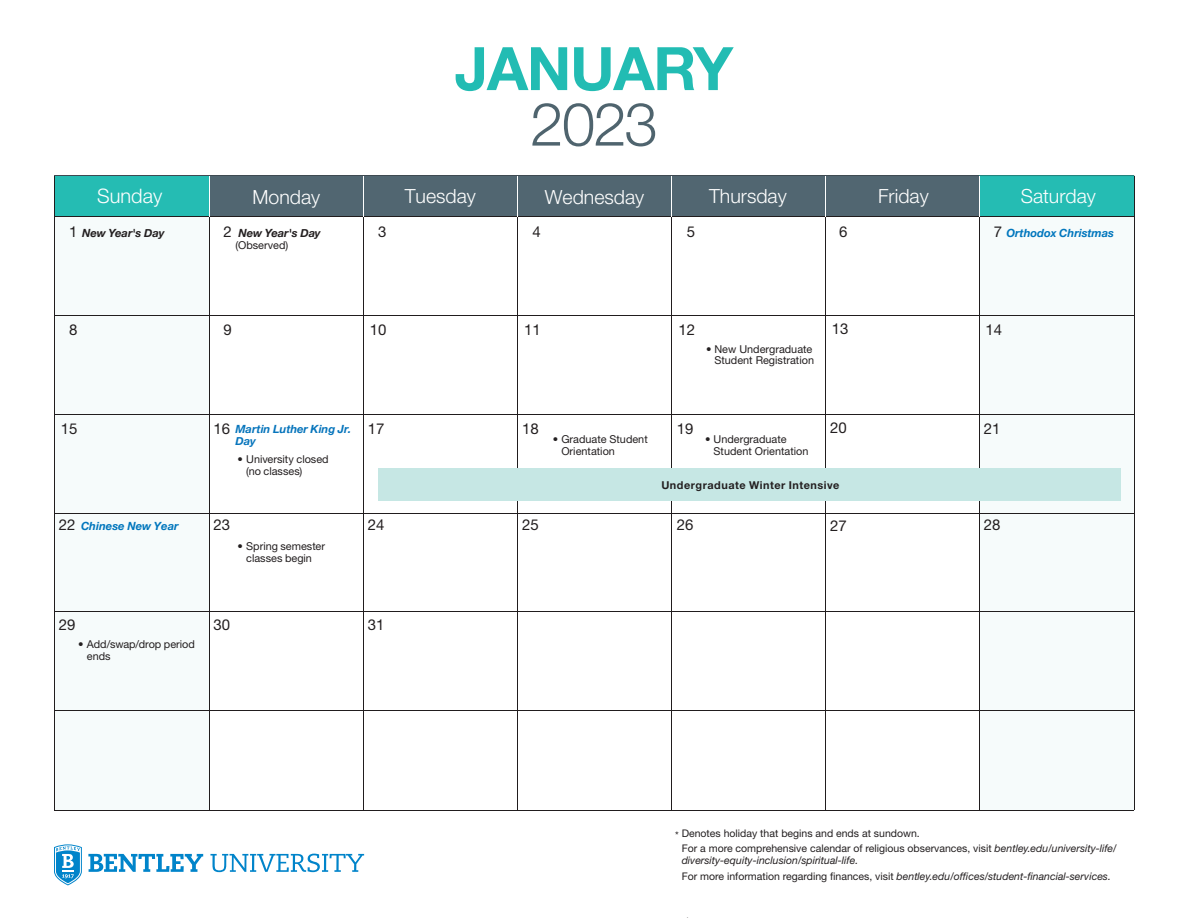
<style>
.page{position:relative;width:1188px;height:918px;background:#fff}
.page>*{position:absolute;margin:0;border:0;box-sizing:border-box;transform-origin:0 0}
.t1{font:700 60px "Helvetica Neue LT Std";letter-spacing:-.02em;color:#22bcb3}
.t2{font:300 60px "Helvetica Neue LT Std";color:#4f646e}
.t3{font:300 19.95px "Helvetica Neue";color:#fff}
.t4{font:300 19.5px "Helvetica Neue";color:#fff}
.t5{font:15px "Helvetica Neue LT Std";color:#231f20}
.t6{font:italic 700 11.25px "Helvetica Neue";color:#0076bd}
.t7{font:italic 700 11.25px "Helvetica Neue";letter-spacing:-.005em;color:#231f20}
.t8{font:italic 700 11.25px/12px "Helvetica Neue";letter-spacing:-.005em;color:#0775bc}
.t9{font:10.8px/12px "Helvetica Neue LT Std";color:#231f20}
.t10{font:700 10.8px "Helvetica Neue LT Std";letter-spacing:.045em;color:#231f20}
.t11{font:italic 10.5px/15.3px "Helvetica Neue LT Std";color:#231f20}
.t12{font:10.5px/15.3px "Helvetica Neue LT Std";color:#231f20}
.s1{font-style:italic}
.s2{font-style:normal}
</style>
<div class="page">
<div style="left:54px;top:176px;width:1080px;height:41px;background:#516671"></div>
<div style="left:980px;top:315px;width:154px;height:297px;background:#f6fbfb"></div>
<div style="left:980px;top:190px;width:154px;height:27px;background:#211d1e"></div>
<div style="left:54px;top:176px;width:155px;height:41px;background:#25bcb3"></div>
<div style="left:979px;top:176px;width:155px;height:40px;background:#25bcb3"></div>
<hr style="left:54px;top:316px;width:1080px;height:1px;background:#211d1e">
<hr style="left:54px;top:414px;width:1080px;height:1px;background:#211d1e">
<hr style="left:54px;top:513px;width:1080px;height:1px;background:#211d1e">
<hr style="left:54px;top:612px;width:1080px;height:1px;background:#211d1e">
<hr style="left:54px;top:710px;width:1080px;height:1px;background:#211d1e">
<hr style="left:54px;top:176px;width:1080px;height:1px;background:#211d1e">
<hr style="left:54px;top:217px;width:1080px;height:1px;background:#211d1e">
<hr style="left:209px;top:217px;width:1px;height:593px;background:#211d1e">
<hr style="left:363px;top:217px;width:1px;height:593px;background:#211d1e">
<hr style="left:517px;top:217px;width:1px;height:593px;background:#211d1e">
<hr style="left:671px;top:217px;width:1px;height:593px;background:#211d1e">
<hr style="left:825px;top:217px;width:1px;height:593px;background:#211d1e">
<hr style="left:979px;top:217px;width:1px;height:593px;background:#211d1e">
<hr style="left:54px;top:176px;width:1px;height:634px;background:#211d1e">
<hr style="left:1134px;top:176px;width:1px;height:634px;background:#211d1e">
<hr style="left:54px;top:810px;width:1080px;height:1px;background:#211d1e">
<hr style="left:209px;top:176px;width:1px;height:41px;background:#fff">
<hr style="left:363px;top:176px;width:1px;height:41px;background:#fff">
<hr style="left:517px;top:176px;width:1px;height:41px;background:#fff">
<hr style="left:671px;top:176px;width:1px;height:41px;background:#fff">
<hr style="left:825px;top:176px;width:1px;height:41px;background:#fff">
<hr style="left:979px;top:176px;width:1px;height:41px;background:#fff">
<svg style="left:88px;top:854px;width:115px;height:18px"></svg>
<svg style="left:210px;top:854px;width:154px;height:18px"></svg>
<svg style="left:54px;top:844px;width:28px;height:41px"></svg>
<div style="left:378px;top:469px;width:742px;height:32px;background:#c6e7e4"></div>
<h1 class="t1" style="left:455px;top:32px;width:280px">JANUARY</h1>
<h1 class="t2" style="left:530px;top:88px;width:129px">2023</h1>
<h2 class="t3" style="left:97px;top:180px;width:67px">Sunday</h2>
<h3 class="t4" style="left:252px;top:181px;width:69px">Monday</h3>
<h3 class="t4" style="left:405px;top:181px;width:73px">Tuesday</h3>
<h3 class="t4" style="left:545px;top:181px;width:101px">Wednesday</h3>
<h3 class="t4" style="left:709px;top:181px;width:79px">Thursday</h3>
<h3 class="t4" style="left:878px;top:181px;width:52px">Friday</h3>
<h3 class="t4" style="left:1021px;top:181px;width:77px">Saturday</h3>
<h3 class="t5" style="left:69px;top:222px;width:10px">1</h3>
<h3 class="t5" style="left:224px;top:222px;width:10px">2</h3>
<h3 class="t5" style="left:378px;top:222px;width:10px">3</h3>
<h3 class="t5" style="left:532px;top:222px;width:10px">4</h3>
<h3 class="t5" style="left:687px;top:222px;width:10px">5</h3>
<h3 class="t5" style="left:839px;top:223px;width:10px">6</h3>
<h3 class="t5" style="left:994px;top:222px;width:10px">7</h3>
<p class="t6" style="left:1007px;top:224px;width:109px">Orthodox Christmas</p>
<p class="t7" style="left:82px;top:224px;width:84px">New Year's Day</p>
<p class="t7" style="left:238px;top:224px;width:84px">New Year's Day</p>
<p class="t9" style="left:235px;top:239px;width:54px">(Observed)</p>
<h3 class="t5" style="left:69px;top:321px;width:10px">8</h3>
<h3 class="t5" style="left:224px;top:321px;width:10px">9</h3>
<h3 class="t5" style="left:370px;top:321px;width:18px">10</h3>
<h3 class="t5" style="left:524px;top:321px;width:18px">11</h3>
<h3 class="t5" style="left:679px;top:321px;width:18px">12</h3>
<h3 class="t5" style="left:832px;top:319px;width:18px">13</h3>
<h3 class="t5" style="left:986px;top:321px;width:18px">14</h3>
<p class="t9" style="left:706px;top:343px;width:109px;line-height:11.2px;text-align:right">• New Undergraduate<br>Student Registration</p>
<h3 class="t5" style="left:61px;top:420px;width:18px">15</h3>
<h3 class="t5" style="left:213px;top:420px;width:18px">16</h3>
<h3 class="t5" style="left:368px;top:420px;width:18px">17</h3>
<h3 class="t5" style="left:522px;top:420px;width:18px">18</h3>
<h3 class="t5" style="left:677px;top:420px;width:18px">19</h3>
<h3 class="t5" style="left:830px;top:419px;width:18px">20</h3>
<h3 class="t5" style="left:984px;top:420px;width:18px">21</h3>
<p class="t8" style="left:235px;top:424px;width:117px">Martin Luther King Jr.<br>Day</p>
<p class="t9" style="left:246px;top:453px;width:84px;text-indent:-9px">• University closed (no classes)</p>
<p class="t9" style="left:561px;top:432px;width:88px;line-height:12.8px;text-indent:-8px">• Graduate Student<br>Orientation</p>
<p class="t9" style="left:714px;top:433px;width:96px;text-indent:-8px">• Undergraduate<br>Student Orientation</p>
<p class="t10" style="left:661px;top:478px;width:179px">Undergraduate Winter Intensive</p>
<h3 class="t5" style="left:59px;top:516px;width:18px">22</h3>
<h3 class="t5" style="left:213px;top:516px;width:18px">23</h3>
<h3 class="t5" style="left:368px;top:516px;width:18px">24</h3>
<h3 class="t5" style="left:522px;top:516px;width:18px">25</h3>
<h3 class="t5" style="left:677px;top:516px;width:18px">26</h3>
<h3 class="t5" style="left:830px;top:517px;width:18px">27</h3>
<h3 class="t5" style="left:984px;top:516px;width:18px">28</h3>
<p class="t6" style="left:81px;top:518px;width:99px">Chinese New Year</p>
<p class="t9" style="left:238px;top:540px;width:89px;text-align:center">• Spring semester classes begin</p>
<h3 class="t5" style="left:59px;top:615px;width:18px">29</h3>
<h3 class="t5" style="left:213px;top:615px;width:18px">30</h3>
<h3 class="t5" style="left:368px;top:615px;width:18px">31</h3>
<p class="t9" style="left:87px;top:638px;width:110px;text-indent:-9px">• Add/swap/drop period ends</p>
<p class="t12" style="left:682px;top:826px;width:437px;text-indent:-7px">* Denotes holiday that begins and ends at sundown.<br>For a more comprehensive calendar of religious observances, visit <span class="s1">bentley.edu/university-life/</span></p>
<p class="t11" style="left:682px;top:853px;width:431px">diversity-equity-inclusion/spiritual-life.<br><span class="s2">For more information regarding finances, visit</span> bentley.edu/offices/student-financial-services.</p>
</div>
